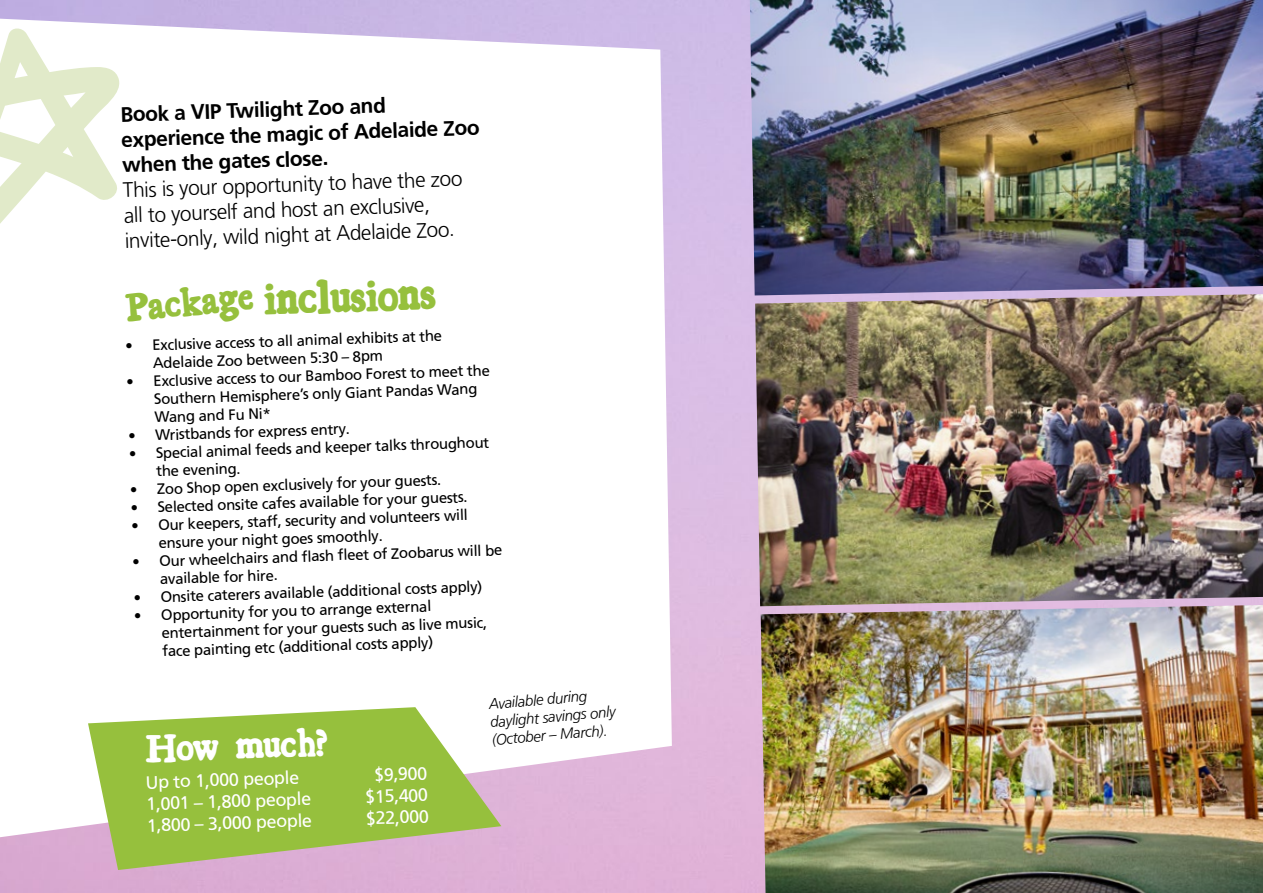
<style>
.page{position:relative;width:1263px;height:893px;background:#fff}
.page>*{position:absolute;margin:0;border:0;box-sizing:border-box;transform-origin:0 0}
.t1{font:700 45px "Essays 1743";color:#96c03d}
.t2{font:700 37.95px "Essays 1743";color:#fff}
.t3{font:700 37.95px "Essays 1743";color:#96c03d}
.t4{font:300 21px/25.2px "Frutiger LT Pro";color:#000}
.t5{font:700 21px/25.2px "Frutiger LT Pro";color:#000}
.t6{font:18px "Frutiger LT Pro";color:#fff}
.t7{font:15px/18px "Frutiger LT Pro";color:#000}
.t8{font:italic 300 15px/18px "Frutiger LT Pro";color:#000}
</style>
<div class="page">
<svg style="left:2px;top:19px;width:670px;height:818px"></svg>
<svg style="left:0;top:26px;width:122px;height:235px"></svg>
<svg style="left:88px;top:707px;width:413px;height:163px;background:#adc46b"></svg>
<img style="left:750px;top:0;width:513px;height:295px">
<img style="left:755px;top:294px;width:508px;height:312px">
<img style="left:761px;top:605px;width:502px;height:288px">
<h3 class="t5" style="left:120px;top:102px;width:360px;rotate:-2deg">Book a VIP Twilight Zoo and experience the magic of Adelaide Zoo when the gates close.</h3>
<h3 class="t4" style="left:123px;top:178px;width:341px;rotate:-2deg">This is your opportunity to have the zoo all to yourself and host an exclusive, invite-only, wild night at Adelaide Zoo.</h3>
<h2 class="t3" style="left:124px;top:286px;width:129px;rotate:-5deg">Package</h2>
<h1 class="t1" style="left:262px;top:274px;width:174px;rotate:-2deg">inclusions</h1>
<p class="t7" style="left:152px;top:336px;width:291px;text-indent:-27px;rotate:-2deg">• Exclusive access to all animal exhibits at the<br>Adelaide Zoo between 5:30 – 8pm</p>
<p class="t7" style="left:153px;top:373px;width:338px;text-indent:-27px;rotate:-2deg">• Exclusive access to our Bamboo Forest to meet the<br>Southern Hemisphere’s only Giant Pandas Wang<br>Wang and Fu Ni*</p>
<p class="t7" style="left:128px;top:427px;width:223px;rotate:-2deg">• Wristbands for express entry.</p>
<p class="t7" style="left:155px;top:445px;width:335px;text-indent:-27px;rotate:-2deg">• Special animal feeds and keeper talks throughout the evening.</p>
<p class="t7" style="left:130px;top:481px;width:313px;rotate:-2deg">• Zoo Shop open exclusively for your guests.</p>
<p class="t7" style="left:130px;top:499px;width:339px;rotate:-2deg">• Selected onsite cafes available for your guests.</p>
<p class="t7" style="left:158px;top:516px;width:311px;text-indent:-27px;rotate:-2deg">• Our keepers, staff, security and volunteers will ensure your night goes smoothly.</p>
<p class="t7" style="left:159px;top:553px;width:345px;text-indent:-27px;rotate:-2deg">• Our wheelchairs and fl ash fl eet of Zoobarus will be available for hire.</p>
<p class="t7" style="left:133px;top:589px;width:351px;rotate:-2deg">• Onsite caterers available (additional costs apply)</p>
<p class="t7" style="left:161px;top:606px;width:327px;text-indent:-27px;rotate:-2deg">• Opportunity for you to arrange external entertainment for your guests such as live music, face painting etc (additional costs apply)</p>
<h2 class="t2" style="left:145px;top:727px;width:185px;rotate:-2deg">How much?</h2>
<p class="t6" style="left:145px;top:772px;width:155px;rotate:-2deg">Up to 1,000 people</p>
<p class="t6" style="left:374px;top:764px;width:55px;rotate:-2deg">$9,900</p>
<p class="t6" style="left:146px;top:793px;width:167px;rotate:-2deg">1,001 – 1,800 people</p>
<p class="t6" style="left:365px;top:786px;width:64px;rotate:-2deg">$15,400</p>
<p class="t6" style="left:147px;top:815px;width:167px;rotate:-2deg">1,800 – 3,000 people</p>
<p class="t6" style="left:366px;top:808px;width:64px;rotate:-2deg">$22,000</p>
<p class="t8" style="left:488px;top:695px;width:127px;rotate:-5deg">Available during daylight savings only (October – March).</p>
</div>
